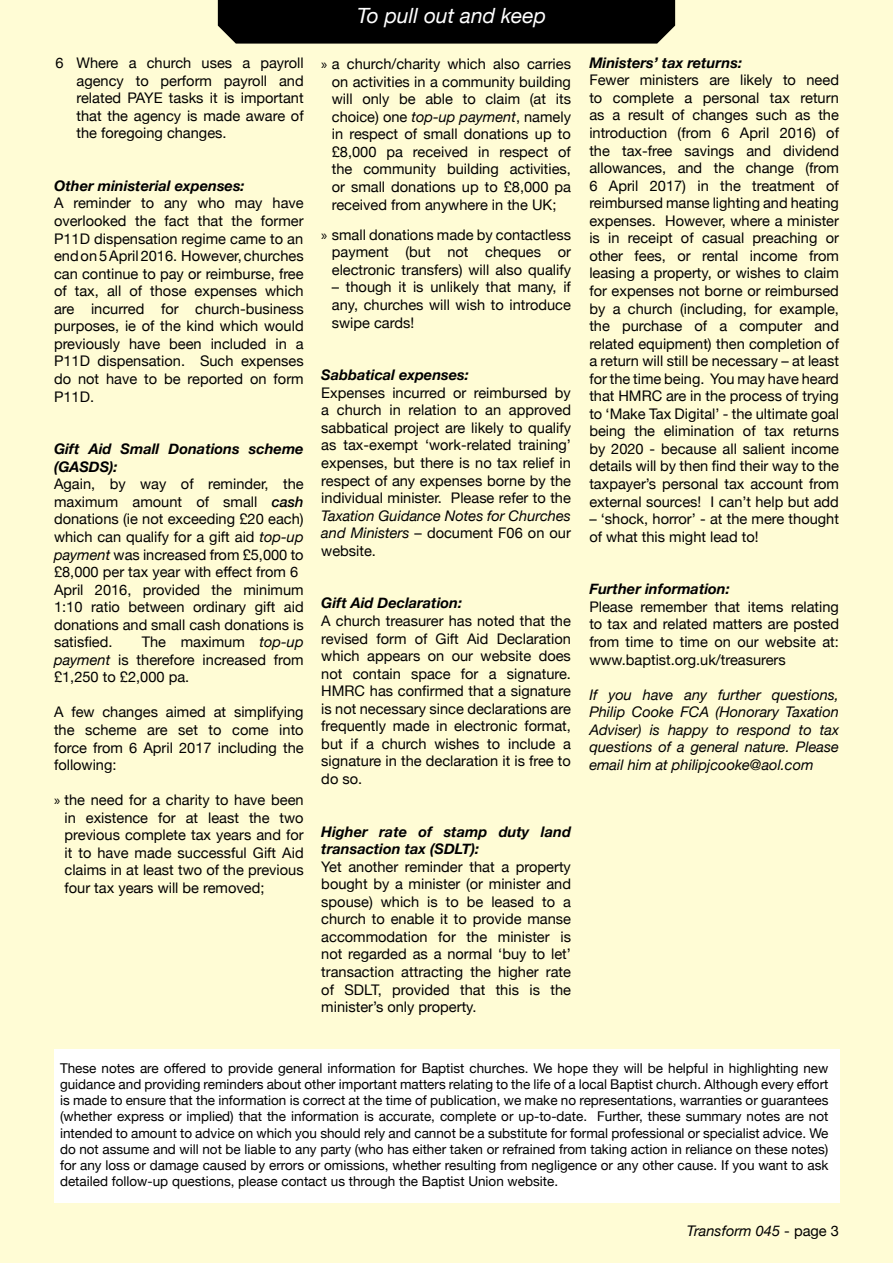
<style>
.page{position:relative;width:893px;height:1263px;background:#fffcd5}
.page>*{position:absolute;margin:0;border:0;box-sizing:border-box;transform-origin:0 0}
.t1{font:italic 21px "Helvetica Neue";color:#fff}
.t2{font:14.7px/17.5px "Helvetica Neue";color:#000;text-align:justify}
.t3{font:italic 14.7px/17.5px "Helvetica Neue";color:#000;text-align:justify}
.t4{font:italic 700 14.7px/17.5px "Helvetica Neue";color:#000}
.t5{font:13.5px/16.2px "Helvetica Neue";color:#000;text-align:justify}
.s1{font-weight:500;font-style:italic}
.s2{font-style:italic}
.s3{font-family:"Myriad Pro"}
.s4{font-style:normal}
</style>
<div class="page">
<div style="left:218px;top:0;width:457px;height:44px;background:#000"></div>
<div style="left:54px;top:1049px;width:785px;height:153px;background:#fff"></div>
<p class="t2" style="left:77px;top:55px;width:229px;text-indent:-21px">6 Where a church uses a payroll agency to perform payroll and related PAYE tasks it is important that the agency is made aware of the foregoing changes.</p>
<p class="t4" style="left:54px;top:177px;width:192px">Other ministerial expenses:</p>
<p class="t2" style="left:54px;top:195px;width:251px">A reminder to any who may have overlooked the fact that the former P11D dispensation regime came to an end on 5 April 2016. However, churches can continue to pay or reimburse, free of tax, all of those expenses which are incurred for church-business purposes, ie of the kind which would previously have been included in a P11D dispensation. Such expenses do not have to be reported on form P11D.</p>
<p class="t4" style="left:54px;top:441px;width:251px">Gift Aid Small Donations scheme (GASDS):</p>
<p class="t2" style="left:54px;top:476px;width:251px;text-align:left">Again, by way of reminder, the maximum amount of small <span class="s1">cash </span>donations (ie not exceeding £20 each) which can qualify for a gift aid <span class="s2">top-up payment</span> was increased from £5,000 to £8,000 per tax year with effect from 6<br>April 2016, provided the minimum<br>1:10 ratio between ordinary gift aid donations and small cash donations is satisfied.</p>
<p class="t2" style="left:54px;top:634px;width:251px;text-indent:88px">The maximum <span class="s2">top-up payment</span> is therefore increased from £1,250 to £2,000 pa.</p>
<p class="t2" style="left:54px;top:704px;width:251px">A few changes aimed at simplifying the scheme are set to come into force from 6 April 2017 including the following:</p>
<p class="t2" style="left:65px;top:792px;width:241px;text-indent:-11px"><span class="s3">»</span> the need for a charity to have been in existence for at least the two previous complete tax years and for it to have made successful Gift Aid claims in at least two of the previous four tax years will be removed;</p>
<h1 class="t1" style="left:357px;top:0;width:191px">To pull out and keep</h1>
<p class="t2" style="left:332px;top:56px;width:241px;text-indent:-11px"><span class="s3">»</span> a church/charity which also carries on activities in a community building will only be able to claim (at its choice) one <span class="s2">top-up payment</span>, namely in respect of small donations up to £8,000 pa received in respect of the community building activities, or small donations up to £8,000 pa received from anywhere in the UK;</p>
<p class="t2" style="left:332px;top:227px;width:241px;text-indent:-11px"><span class="s3">»</span> small donations made by contactless payment (but not cheques or electronic transfers) will also qualify</p>
<p class="t2" style="left:332px;top:279px;width:241px">– though it is unlikely that many, if any, churches will wish to introduce swipe cards!</p>
<p class="t4" style="left:321px;top:367px;width:149px">Sabbatical expenses:</p>
<p class="t2" style="left:321px;top:385px;width:251px">Expenses incurred or reimbursed by a church in relation to an approved sabbatical project are likely to qualify as tax-exempt ‘work-related training’ expenses, but there is no tax relief in respect of any expenses borne by the individual minister. Please refer to the</p>
<p class="t3" style="left:321px;top:507px;width:251px">Taxation Guidance Notes for Churches and Ministers <span class="s4">– document F06 on our website.</span></p>
<p class="t4" style="left:321px;top:595px;width:142px">Gift Aid Declaration:</p>
<p class="t2" style="left:321px;top:613px;width:251px">A church treasurer has noted that the revised form of Gift Aid Declaration which appears on our website does not contain space for a signature.<br>HMRC has confirmed that a signature is not necessary since declarations are frequently made in electronic format, but if a church wishes to include a signature in the declaration it is free to do so.</p>
<p class="t4" style="left:321px;top:823px;width:251px">Higher rate of stamp duty land transaction tax (SDLT):</p>
<p class="t2" style="left:321px;top:858px;width:251px">Yet another reminder that a property bought by a minister (or minister and spouse) which is to be leased to a church to enable it to provide manse accommodation for the minister is not regarded as a normal ‘buy to let’ transaction attracting the higher rate of SDLT, provided that this is the minister’s only property.</p>
<p class="t4" style="left:589px;top:54px;width:154px">Ministers’ tax returns:</p>
<p class="t2" style="left:589px;top:72px;width:251px">Fewer ministers are likely to need to complete a personal tax return as a result of changes such as the introduction (from 6 April 2016) of the tax-free savings and dividend allowances, and the change (from 6 April 2017) in the treatment of reimbursed manse lighting and heating expenses. However, where a minister is in receipt of casual preaching or other fees, or rental income from leasing a property, or wishes to claim for expenses not borne or reimbursed by a church (including, for example, the purchase of a computer and related equipment) then completion of a return will still be necessary – at least for the time being. You may have heard that HMRC are in the process of trying to ‘Make Tax Digital’ - the ultimate goal being the elimination of tax returns by 2020 - because all salient income details will by then find their way to the taxpayer’s personal tax account from external sources! I can’t help but add</p>
<p class="t2" style="left:589px;top:511px;width:251px">– ‘shock, horror’ - at the mere thought of what this might lead to!</p>
<p class="t4" style="left:589px;top:581px;width:142px">Further information:</p>
<p class="t2" style="left:589px;top:599px;width:251px">Please remember that items relating to tax and related matters are posted from time to time on our website at: www.baptist.org.uk/treasurers</p>
<p class="t3" style="left:589px;top:686px;width:251px">If you have any further questions, Philip Cooke FCA (Honorary Taxation Adviser) is happy to respond to tax questions of a general nature. Please email him at philipjcooke@aol.com</p>
<p class="t5" style="left:60px;top:1061px;width:770px">These notes are offered to provide general information for Baptist churches. We hope they will be helpful in highlighting new guidance and providing reminders about other important matters relating to the life of a local Baptist church. Although every effort is made to ensure that the information is correct at the time of publication, we make no representations, warranties or guarantees (whether express or implied) that the information is accurate, complete or up-to-date. Further, these summary notes are not intended to amount to advice on which you should rely and cannot be a substitute for formal professional or specialist advice. We do not assume and will not be liable to any party (who has either taken or refrained from taking action in reliance on these notes) for any loss or damage caused by errors or omissions, whether resulting from negligence or any other cause. If you want to ask detailed follow-up questions, please contact us through the Baptist Union website.</p>
<p class="t3" style="left:687px;top:1223px;width:153px">Transform 045 <span class="s4">- page 3</span></p>
</div>
